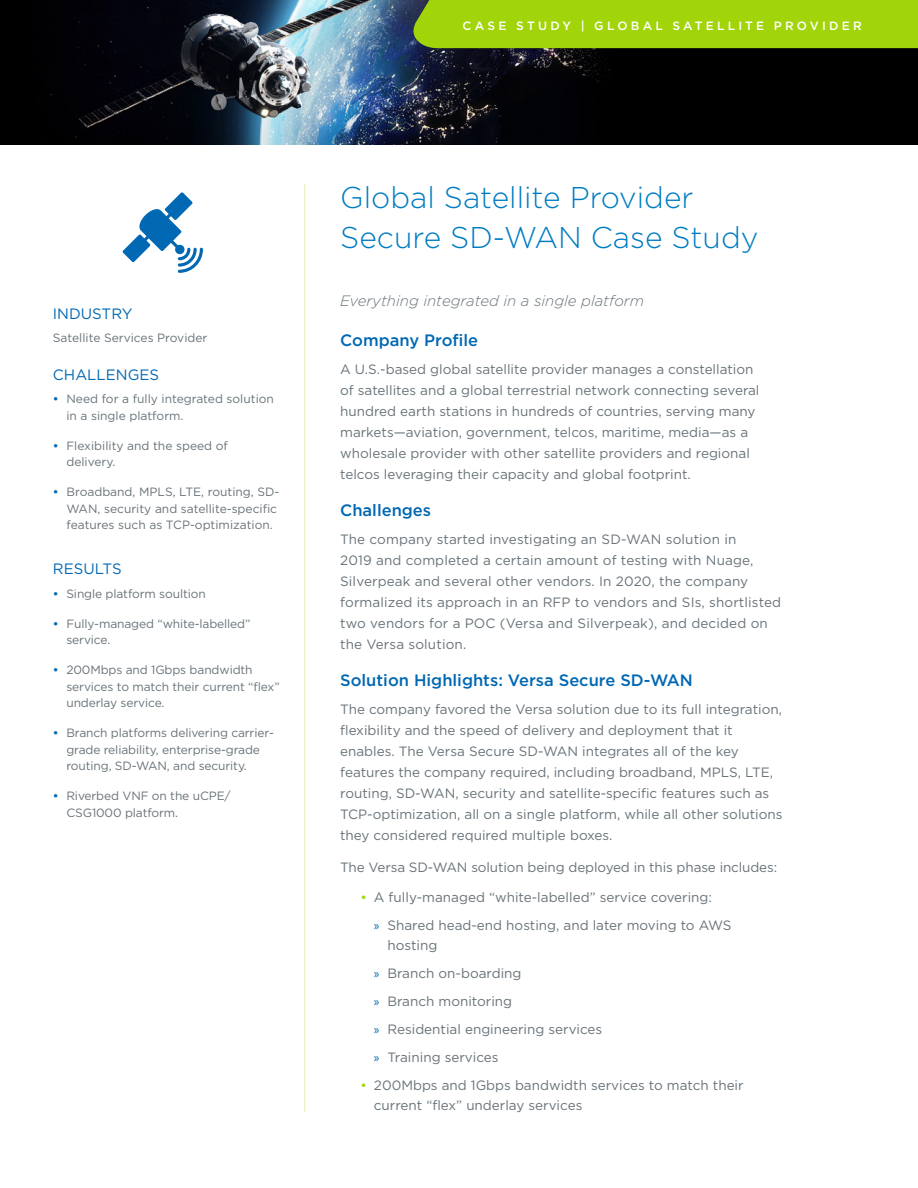
<style>
.page{position:relative;width:918px;height:1188px;background:#fff}
.page>*{position:absolute;margin:0;border:0;box-sizing:border-box;transform-origin:0 0}
.t1{font:300 30px/40.5px "Gotham";color:#007cc2}
.t2{font:500 16.5px "Gotham";color:#0168b3}
.Sub_Title{font:italic 300 15px "Gotham";color:#687379}
.Side_Bar_Head{font:15px "Gotham";color:#0168b3}
.Main_Body_Text{font:13.5px/21px "Gotham";color:#687379}
.Sidebar_Text{font:12px/16.5px "Gotham";letter-spacing:-.01em;color:#687379}
.Document_Type{font:500 12px "Gotham";letter-spacing:.27em;color:#fff}
.s1{font-weight:500;color:#0168b3}
.s2{color:#a2d40a}
.s3{font-family:"Myriad Pro";color:#0168b3}
</style>
<div class="page">
<img style="left:0;top:0;width:918px;height:145px">
<hr style="left:304px;top:184px;width:1px;height:928px;background:#e5efb5">
<svg style="left:123px;top:192px;width:80px;height:81px"></svg>
<div style="left:411px;top:0;width:507px;height:49px;background:#a2d40a"></div>
<p class="Document_Type" style="left:463px;top:17px;width:401px">CASE STUDY | GLOBAL SATELLITE PROVIDER</p>
<p class="Side_Bar_Head" style="left:53px;top:304px;width:81px">INDUSTRY</p>
<p class="Sidebar_Text" style="left:53px;top:329px;width:156px">Satellite Services Provider</p>
<p class="Side_Bar_Head" style="left:53px;top:365px;width:108px">CHALLENGES</p>
<p class="Sidebar_Text" style="left:66px;top:391px;width:209px;text-indent:-14px"><span class="s1">•</span> Need for a fully integrated solution in a single platform.</p>
<p class="Sidebar_Text" style="left:66px;top:437px;width:163px;text-indent:-14px"><span class="s1">•</span> Flexibility and the speed of delivery.</p>
<p class="Sidebar_Text" style="left:66px;top:484px;width:215px;text-indent:-14px"><span class="s1">•</span> Broadband, MPLS, LTE, routing, SD-<br>WAN, security and satellite-specific features such as TCP-optimization.</p>
<p class="Side_Bar_Head" style="left:53px;top:560px;width:70px">RESULTS</p>
<p class="Sidebar_Text" style="left:53px;top:585px;width:154px"><span class="s1">•</span> Single platform soultion</p>
<p class="Sidebar_Text" style="left:66px;top:615px;width:186px;text-indent:-14px"><span class="s1">•</span> Fully-managed “white-labelled” service.</p>
<p class="Sidebar_Text" style="left:66px;top:661px;width:215px;text-indent:-14px"><span class="s1">•</span> 200Mbps and 1Gbps bandwidth services to match their current “flex” underlay service.</p>
<p class="Sidebar_Text" style="left:66px;top:724px;width:209px;text-indent:-14px"><span class="s1">•</span> Branch platforms delivering carrier&shy;grade reliability, enterprise-grade routing, SD-WAN, and security.</p>
<p class="Sidebar_Text" style="left:66px;top:787px;width:166px;text-indent:-14px"><span class="s1">•</span> Riverbed VNF on the uCPE/<br>CSG1000 platform.</p>
<p class="t1" style="left:340px;top:176px;width:420px">Global Satellite Provider<br>Secure SD-WAN Case Study</p>
<p class="Sub_Title" style="left:340px;top:291px;width:305px">Everything integrated in a single platform</p>
<h1 class="t2" style="left:340px;top:329px;width:140px">Company Profile</h1>
<p class="Main_Body_Text" style="left:340px;top:358px;width:421px">A U.S.-based global satellite provider manages a constellation of satellites and a global terrestrial network connecting several hundred earth stations in hundreds of countries, serving many markets—aviation, government, telcos, maritime, media—as a wholesale provider with other satellite providers and regional telcos leveraging their capacity and global footprint.</p>
<h1 class="t2" style="left:340px;top:499px;width:92px">Challenges</h1>
<p class="Main_Body_Text" style="left:340px;top:528px;width:442px">The company started investigating an SD-WAN solution in<br>2019 and completed a certain amount of testing with Nuage, Silverpeak and several other vendors. In 2020, the company formalized its approach in an RFP to vendors and SIs, shortlisted two vendors for a POC (Versa and Silverpeak), and decided on the Versa solution.</p>
<h1 class="t2" style="left:340px;top:669px;width:354px">Solution Highlights: Versa Secure SD-WAN</h1>
<p class="Main_Body_Text" style="left:340px;top:698px;width:444px">The company favored the Versa solution due to its full integration, flexibility and the speed of delivery and deployment that it enables. The Versa Secure SD-WAN integrates all of the key features the company required, including broadband, MPLS, LTE, routing, SD-WAN, security and satellite-specific features such as TCP-optimization, all on a single platform, while all other solutions they considered required multiple boxes.</p>
<p class="Main_Body_Text" style="left:340px;top:856px;width:438px">The Versa SD-WAN solution being deployed in this phase includes:</p>
<p class="Main_Body_Text" style="left:360px;top:886px;width:353px"><span class="s2">•</span> A fully-managed “white-labelled” service covering:</p>
<p class="Main_Body_Text" style="left:387px;top:915px;width:346px;line-height:19.5px;text-indent:-13px"><span class="s3">»</span> Shared head-end hosting, and later moving to AWS hosting</p>
<p class="Main_Body_Text" style="left:374px;top:962px;width:149px"><span class="s3">»</span> Branch on-boarding</p>
<p class="Main_Body_Text" style="left:374px;top:990px;width:140px"><span class="s3">»</span> Branch monitoring</p>
<p class="Main_Body_Text" style="left:374px;top:1018px;width:230px"><span class="s3">»</span> Residential engineering services</p>
<p class="Main_Body_Text" style="left:374px;top:1047px;width:126px"><span class="s3">»</span> Training services</p>
<p class="Main_Body_Text" style="left:374px;top:1075px;width:371px;line-height:19.5px;text-indent:-14px"><span class="s2">•</span> 200Mbps and 1Gbps bandwidth services to match their current “flex” underlay services</p>
</div>
